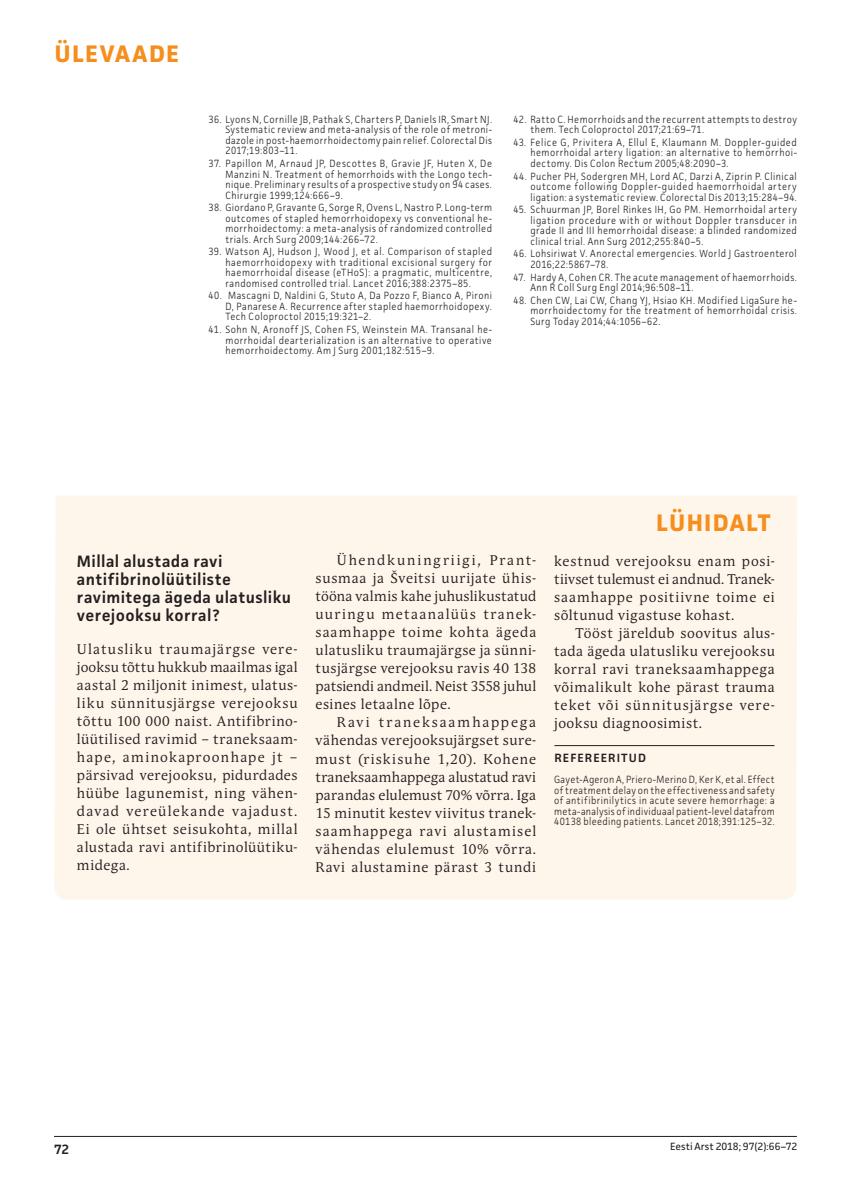
<style>
.page{position:relative;width:851px;height:1191px;background:#fff}
.page>*{position:absolute;margin:0;border:0;box-sizing:border-box;transform-origin:0 0}
.t1{font:700 24px "Facit";letter-spacing:.05em;color:#f68e1e}
.t2{font:600 16.5px/18px "Facit";letter-spacing:.025em;color:#231f20}
.t3{font:13.95px/18px "Andulka Book Pro";letter-spacing:.055em;color:#231f20;text-align:justify}
.t4{font:600 13.5px "Facit";color:#231f20}
.t5{font:600 12px "Facit";color:#231f20}
.t6{font:300 10.5px/10.5px "Facit";letter-spacing:.045em;color:#231f20;text-align:justify;scale:.9 1}
.t7{font:10.5px "Facit";color:#231f20}
</style>
<div class="page">
<hr style="left:54px;top:1136px;width:742px;height:1px;background:#231f20">
<div style="left:54px;top:496px;width:743px;height:403px;background:#fef6eb"></div>
<hr style="left:554px;top:745px;width:220px;height:1px;background:#231f20">
<h1 class="t1" style="left:55px;top:39px;width:63px">ÜLEVAAD</h1>
<h1 class="t1" style="left:166px;top:39px;width:14px">E</h1>
<p class="t6" style="left:225px;top:114px;width:297px;text-indent:-17px">36. Lyons N, Cornille JB, Pathak S, Charters P, Daniels IR, Smart NJ.<br>Systematic review and meta-analysis of the role of metroni&shy;dazole in post-haemorrhoidectomy pain relief. Colorectal Dis 2017;19:803–11.</p>
<p class="t6" style="left:225px;top:158px;width:297px;text-indent:-17px">37. Papillon M, Arnaud JP, Descottes B, Gravie JF, Huten X, De Manzini N. Treatment of hemorrhoids with the Longo tech&shy;nique. Preliminary results of a prospective study on 94 cases.<br>Chirurgie 1999;124:666–9.</p>
<p class="t6" style="left:225px;top:202px;width:297px;text-indent:-17px">38. Giordano P, Gravante G, Sorge R, Ovens L, Nastro P. Long-term outcomes of stapled hemorrhoidopexy vs conventional he&shy;morrhoidectomy: a meta-analysis of randomized controlled trials. Arch Surg 2009;144:266–72.</p>
<p class="t6" style="left:225px;top:246px;width:297px;text-indent:-17px">39. Watson AJ, Hudson J, Wood J, et al. Comparison of stapled haemorrhoidopexy with traditional excisional surgery for haemorrhoidal disease (eTHoS): a pragmatic, multicentre, randomised controlled trial. Lancet 2016;388:2375–85.</p>
<p class="t6" style="left:225px;top:290px;width:297px;text-indent:-17px">40. Mascagni D, Naldini G, Stuto A, Da Pozzo F, Bianco A, Pironi D, Panarese A. Recurrence after stapled haemorrhoidopexy.<br>Tech Coloproctol 2015;19:321–2.</p>
<p class="t6" style="left:225px;top:324px;width:297px;text-indent:-17px">41. Sohn N, Aronoff JS, Cohen FS, Weinstein MA. Transanal he&shy;morrhoidal dearterialization is an alternative to operative hemorrhoidectomy. Am J Surg 2001;182:515–9.</p>
<p class="t6" style="left:530px;top:114px;width:298px;text-indent:-17px">42. Ratto C. Hemorrhoids and the recurrent attempts to destroy them. Tech Coloproctol 2017;21:69–71.</p>
<p class="t6" style="left:530px;top:137px;width:297px;text-indent:-17px">43. Felice G, Privitera A, Ellul E, Klaumann M. Doppler-guided hemorrhoidal artery ligation: an alternative to hemorrhoi&shy;dectomy. Dis Colon Rectum 2005;48:2090–3.</p>
<p class="t6" style="left:530px;top:170px;width:297px;text-indent:-17px">44. Pucher PH, Sodergren MH, Lord AC, Darzi A, Ziprin P. Clinical outcome following Doppler-guided haemorrhoidal artery ligation: a systematic review. Colorectal Dis 2013;15:284–94.</p>
<p class="t6" style="left:530px;top:204px;width:298px;text-indent:-17px">45. Schuurman JP, Borel Rinkes IH, Go PM. Hemorrhoidal artery ligation procedure with or without Doppler transducer in grade II and III hemorrhoidal disease: a blinded randomized clinical trial. Ann Surg 2012;255:840–5.</p>
<p class="t6" style="left:530px;top:248px;width:297px;text-indent:-17px">46. Lohsiriwat V. Anorectal emergencies. World J Gastroenterol<br>2016;22:5867–78.</p>
<p class="t6" style="left:530px;top:271px;width:297px;text-indent:-17px">47. Hardy A, Cohen CR. The acute management of haemorrhoids.<br>Ann R Coll Surg Engl 2014;96:508–11.</p>
<p class="t6" style="left:530px;top:294px;width:297px;text-indent:-17px">48. Chen CW, Lai CW, Chang YJ, Hsiao KH. Modified LigaSure he&shy;morrhoidectomy for the treatment of hemorrhoidal crisis.<br>Surg Today 2014;44:1056–62.</p>
<h1 class="t1" style="left:656px;top:507px;width:115px">LÜHIDALT</h1>
<h2 class="t2" style="left:77px;top:552px;width:216px">Millal alustada ravi antifibrinolüütiliste ravimitega ägeda ulatusliku verejooksu korral?</h2>
<p class="t3" style="left:77px;top:640px;width:222px">Ulatusliku traumajärgse vere&shy;jooksu tõttu hukkub maailmas igal aastal 2 miljonit inimest, ulatus&shy;liku sünnitusjärgse verejooksu tõttu 100 000 naist. Antifibrino&shy;lüütilised ravimid – traneksaam&shy;hape, aminokaproonhape jt – pärsivad verejooksu, pidurdades hüübe lagunemist, ning vähen&shy;davad vereülekande vajadust.<br>Ei ole ühtset seisukohta, millal alustada ravi antifibrinolüütiku&shy;midega.</p>
<p class="t3" style="left:315px;top:551px;width:222px;text-indent:21px">Ühendkuningriigi, Prant&shy;susmaa ja Šveitsi uurijate ühis&shy;tööna valmis kahe juhuslikustatud uuringu metaanalüüs tranek&shy;saamhappe toime kohta ägeda ulatusliku traumajärgse ja sünni&shy;tusjärgse verejooksu ravis 40 138 patsiendi andmeil. Neist 3558 juhul esines letaalne lõpe.</p>
<p class="t3" style="left:315px;top:713px;width:222px;text-indent:21px">Ravi traneksaamhappega vähendas verejooksujärgset sure&shy;must (riskisuhe 1,20). Kohene traneksaamhappega alustatud ravi parandas elulemust 70% võrra. Iga 15 minutit kestev viivitus tranek&shy;saamhappega ravi alustamisel vähendas elulemust 10% võrra.<br>Ravi alustamine pärast 3 tundi</p>
<h3 class="t3" style="left:554px;top:552px;width:222px">kestnud verejooksu enam posi&shy;tiivset tulemust ei andnud. Tranek&shy;saamhappe positiivne toime ei sõltunud vigastuse kohast.</h3>
<h3 class="t3" style="left:554px;top:623px;width:222px;text-indent:21px">Tööst järeldub soovitus alus&shy;tada ägeda ulatusliku verejooksu korral ravi traneksaamhappega võimalikult kohe pärast trauma teket või sünnitusjärgse vere&shy;jooksu diagnoosimist.</h3>
<p class="t5" style="left:554px;top:750px;width:17px">Refereeritud</p>
<p class="t6" style="left:554px;top:774px;width:246px">Gayet-Ageron A, Priero-Merino D, Ker K, et al. Effect of treatment delay on the effectiveness and safety of antifibrinilytics in acute severe hemorrhage: a meta-analysis of individuaal patient-level datafrom 40138 bleeding patients. Lancet 2018;391:125–32.</p>
<p class="t4" style="left:54px;top:1140px;width:17px">72</p>
<p class="t7" style="left:670px;top:1139px;width:129px">Eesti Arst 2018; 97(2):66–72</p>
</div>
